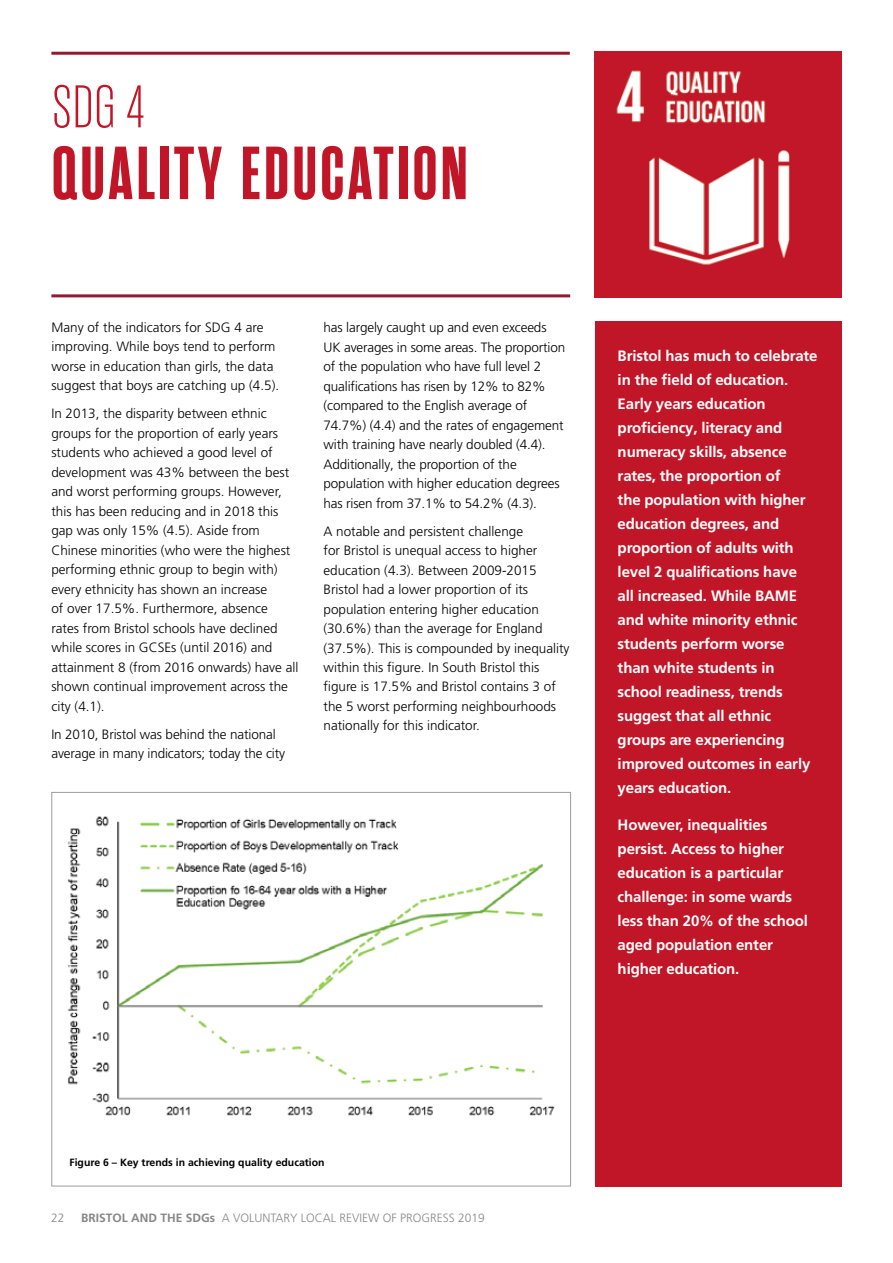
<style>
.page{position:relative;width:893px;height:1263px;background:#fff}
.page>*{position:absolute;margin:0;border:0;box-sizing:border-box;transform-origin:0 0}
.t1{font:700 75px "Rama Gothic M";letter-spacing:.05em;color:#c11628}
.t2{font:100 60px "Rama Gothic E";color:#c11628}
.t3{font:700 15px/24px "Frutiger LT Pro";letter-spacing:-.01em;color:#fff}
.t4{font:300 13.5px/19.5px "Frutiger LT Pro";color:#000}
.t5{font:300 12px "Frutiger LT Pro";color:#878787}
.t6{font:700 10.5px "Frutiger LT Pro";color:#000}
.s1{font-weight:700}
</style>
<div class="page">
<img style="left:595px;top:51px;width:246px;height:247px">
<div style="left:595px;top:321px;width:247px;height:865px;background:#c11628"></div>
<hr style="left:51px;top:52px;width:519px;height:3px;background:#931831">
<hr style="left:51px;top:294px;width:519px;height:3px;background:#931831">
<img style="left:67px;top:816px;width:488px;height:300px">
<h2 class="t2" style="left:52px;top:75px;width:95px">SDG 4</h2>
<h1 class="t1" style="left:52px;top:135px;width:417px">QUALITY EDUCATION</h1>
<p class="t4" style="left:51px;top:317px;width:229px">Many of the indicators for SDG 4 are improving. While boys tend to perform worse in education than girls, the data suggest that boys are catching up (4.5).</p>
<p class="t4" style="left:51px;top:404px;width:249px">In 2013, the disparity between ethnic groups for the proportion of early years students who achieved a good level of development was 43% between the best and worst performing groups. However, this has been reducing and in 2018 this gap was only 15% (4.5). Aside from Chinese minorities (who were the highest performing ethnic group to begin with) every ethnicity has shown an increase<br>of over 17.5%. Furthermore, absence rates from Bristol schools have declined while scores in GCSEs (until 2016) and attainment 8 (from 2016 onwards) have all shown continual improvement across the city (4.1).</p>
<p class="t4" style="left:51px;top:724px;width:235px">In 2010, Bristol was behind the national average in many indicators; today the city</p>
<p class="t4" style="left:324px;top:318px;width:243px">has largely caught up and even exceeds UK averages in some areas. The proportion of the population who have full level 2 qualifications has risen by 12% to 82% (compared to the English average of 74.7%) (4.4) and the rates of engagement with training have nearly doubled (4.4).<br>Additionally, the proportion of the population with higher education degrees has risen from 37.1% to 54.2% (4.3).</p>
<p class="t4" style="left:324px;top:521px;width:248px">A notable and persistent challenge<br>for Bristol is unequal access to higher education (4.3). Between 2009-2015<br>Bristol had a lower proportion of its population entering higher education (30.6%) than the average for England (37.5%). This is compounded by inequality within this figure. In South Bristol this figure is 17.5% and Bristol contains 3 of the 5 worst performing neighbourhoods nationally for this indicator.</p>
<p class="t3" style="left:618px;top:344px;width:201px">Bristol has much to celebrate in the field of education.<br>Early years education proficiency, literacy and numeracy skills, absence rates, the proportion of<br>the population with higher education degrees, and proportion of adults with level 2 qualifications have<br>all increased. While BAME and white minority ethnic students perform worse than white students in school readiness, trends suggest that all ethnic groups are experiencing improved outcomes in early years education.</p>
<p class="t3" style="left:618px;top:813px;width:192px">However, inequalities persist. Access to higher education is a particular challenge: in some wards less than 20% of the school aged population enter higher education.</p>
<p class="t6" style="left:69px;top:1156px;width:257px">Figure 6 – Key trends in achieving quality education</p>
<p class="t5" style="left:51px;top:1211px;width:15px">22</p>
<p class="t5" style="left:81px;top:1211px;width:405px"><span class="s1">BRISTOL AND THE SDGs</span> A VOLUNTARY LOCAL REVIEW OF PROGRESS 2019</p>
</div>
